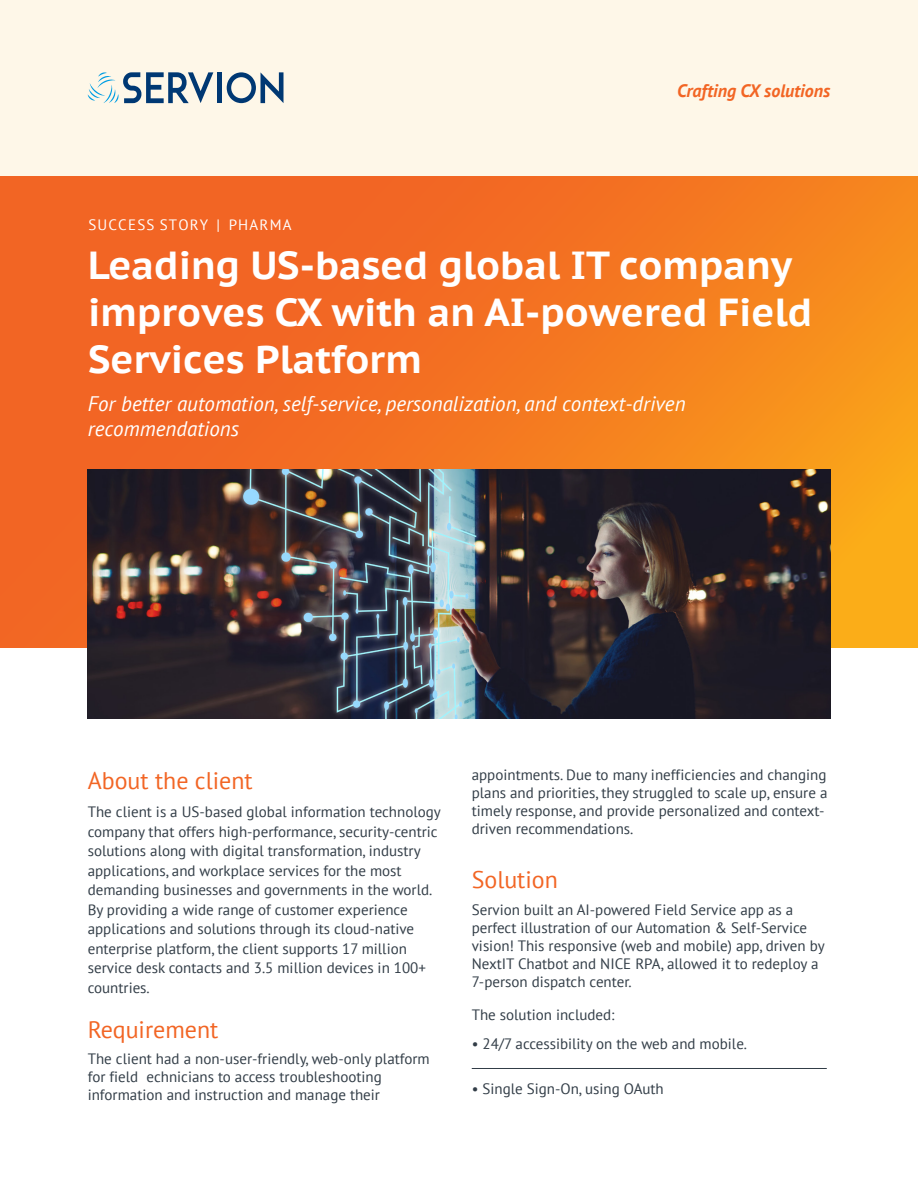
<style>
.page{position:relative;width:918px;height:1188px;background:#fff}
.page>*{position:absolute;margin:0;border:0;box-sizing:border-box;transform-origin:0 0}
.t1{font:700 39px/46.8px "PT Sans Caption";color:#fff}
.Head_1{font:24px "PT Sans";color:#f26524}
.t2{font:italic 21px/25.2px "PT Sans";color:#fff}
.Body_Copy{font:italic 700 18px "PT Sans";color:#f26524}
.Body_Copy-2{font:15px/19.5px "PT Sans";color:#323d47}
.t3{font:15px "PT Sans";letter-spacing:.08em;color:#fff}
</style>
<div class="page">
<svg style="left:0;top:176px;width:918px;height:472px;background:#f37621"></svg>
<div style="left:0;top:0;width:918px;height:176px;background:#fef7e8"></div>
<img style="left:88px;top:470px;width:742px;height:248px">
<svg style="left:227px;top:72px;width:57px;height:31px"></svg>
<hr style="left:218px;top:72px;width:4px;height:31px;background:#003873">
<svg style="left:88px;top:72px;width:125px;height:31px"></svg>
<hr style="left:472px;top:1068px;width:355px;height:1px;background:#323d47">
<p class="Body_Copy" style="left:677px;top:79px;width:155px">Crafting CX solutions</p>
<p class="t3" style="left:88px;top:215px;width:205px">SUCCESS STORY | PHARMA</p>
<p class="t1" style="left:88px;top:241px;width:726px">Leading US-based global IT company improves CX with an AI-powered Field<br>Services Platform</p>
<p class="t2" style="left:88px;top:391px;width:599px">For better automation, self-service, personalization, and context-driven recommendations</p>
<p class="Head_1" style="left:88px;top:765px;width:166px">About the client</p>
<p class="Body_Copy-2" style="left:88px;top:802px;width:355px">The client is a US-based global information technology company that offers high-performance, security-centric solutions along with digital transformation, industry applications, and workplace services for the most demanding businesses and governments in the world.<br>By providing a wide range of customer experience applications and solutions through its cloud-native enterprise platform, the client supports 17 million service desk contacts and 3.5 million devices in 100+ countries.</p>
<p class="Head_1" style="left:88px;top:1014px;width:132px">Requirement</p>
<p class="Body_Copy-2" style="left:88px;top:1049px;width:344px;line-height:18px">The client had a non-user-friendly, web-only platform for field echnicians to access troubleshooting information and instruction and manage their</p>
<p class="Body_Copy-2" style="left:472px;top:765px;width:357px;line-height:18px">appointments. Due to many inefficiencies and changing plans and priorities, they struggled to scale up, ensure a timely response, and provide personalized and context&shy;driven recommendations.</p>
<p class="Head_1" style="left:472px;top:864px;width:88px">Solution</p>
<p class="Body_Copy-2" style="left:472px;top:900px;width:354px;line-height:18px">Servion built an AI-powered Field Service app as a perfect illustration of our Automation &amp; Self-Service vision! This responsive (web and mobile) app, driven by NextIT Chatbot and NICE RPA, allowed it to redeploy a 7-person dispatch center.</p>
<p class="Body_Copy-2" style="left:472px;top:1004px;width:144px">The solution included:</p>
<p class="Body_Copy-2" style="left:472px;top:1033px;width:277px">• 24/7 accessibility on the web and mobile.</p>
<p class="Body_Copy-2" style="left:472px;top:1078px;width:194px">• Single Sign-On, using OAuth</p>
</div>
